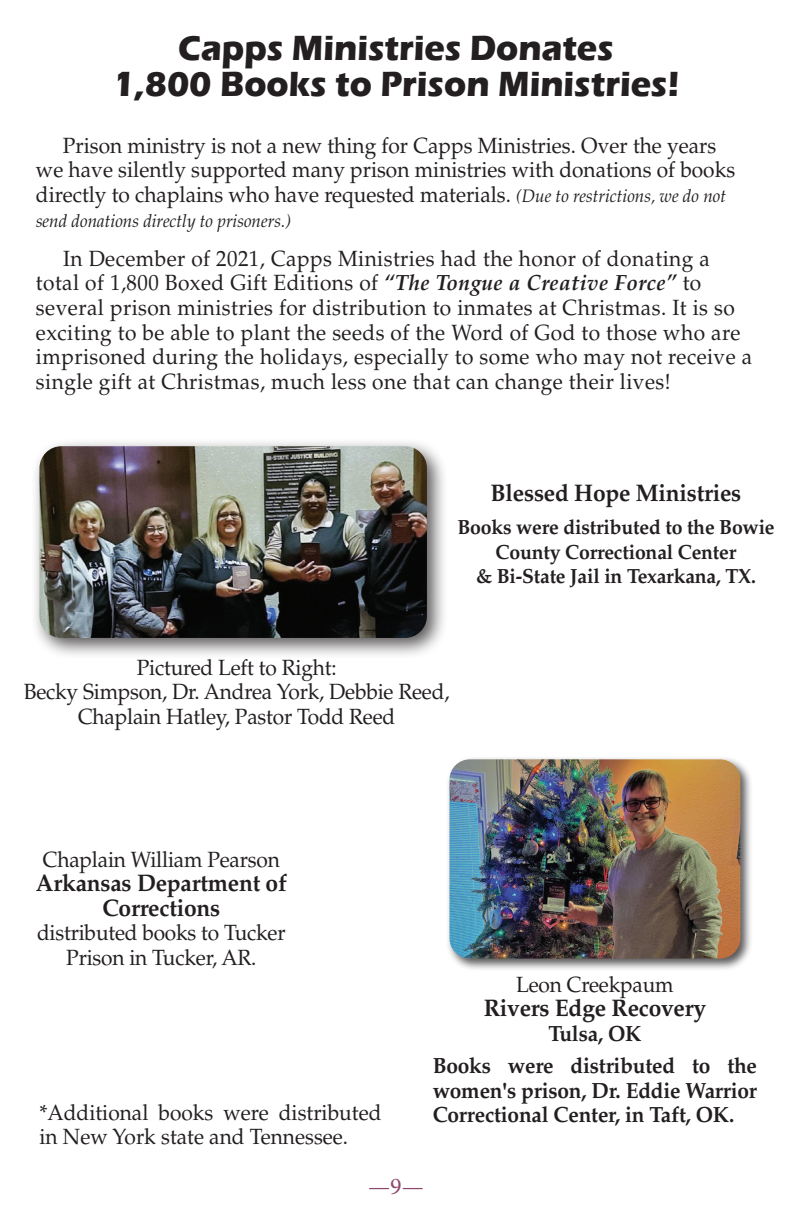
<style>
.page{position:relative;width:792px;height:1224px;background:#fff}
.page>*{position:absolute;margin:0;border:0;box-sizing:border-box;transform-origin:0 0}
.t1{font:700 36px/36px "Eras ITC";color:#231f20;text-align:center;scale:.95 1}
.t2{font:700 24px/24.6px "Palatino LT Std";letter-spacing:-.01em;color:#231f20;text-align:center;scale:.95 1}
.t3{font:24px "Minion Pro";color:#8d4a6b}
.t4{font:22px/24.6px "Palatino LT Std";color:#231f20;text-align:center;scale:.95 1}
.t5{font:22px/24.6px "Palatino LT Std";letter-spacing:.02em;color:#231f20;scale:.95 1}
.t6{font:700 22px/24.6px "Palatino LT Std";letter-spacing:-.01em;color:#231f20;text-align:justify;scale:.95 1}
.t7{font:700 20.4px/24.6px "Palatino LT Std";letter-spacing:-.01em;color:#231f20;text-align:center;scale:.95 1}
.t8{font:italic 18px "Palatino LT Std";color:#231f20;scale:.95 1}
.s1{font-style:italic;font-size:18px}
.s2{font-weight:700;font-style:italic}
</style>
<div class="page">
<div style="left:446px;top:756px;width:307px;height:216px;background:#231f20;opacity:.75"></div>
<img style="left:450px;top:759px;width:290px;height:200px">
<div style="left:30px;top:437px;width:419px;height:223px;background:#231f20;opacity:.75"></div>
<img style="left:39px;top:446px;width:388px;height:192px">
<h1 class="t1" style="left:112px;top:31px;width:599px">Capps Ministries Donates<br>1,800 Books to Prison Ministries!</h1>
<p class="t4" style="left:36px;top:133px;width:738px">Prison ministry is not a new thing for Capps Ministries. Over the years<br>we have silently supported many prison ministries with donations of books directly to chaplains who have requested materials. <span class="s1">(Due to restrictions, we do not</span></p>
<p class="t8" style="left:36px;top:210px;width:270px">send donations directly to prisoners.)</p>
<p class="t5" style="left:36px;top:246px;width:756px;text-indent:27px">In December of 2021, Capps Ministries had the honor of donating a total of 1,800 Boxed Gift Editions of <span class="s2">“The Tongue a Creative Force”</span> to several prison ministries for distribution to inmates at Christmas. It is so exciting to be able to plant the seeds of the Word of God to those who are imprisoned during the holidays, especially to some who may not receive a single gift at Christmas, much less one that can change their lives!</p>
<p class="t2" style="left:491px;top:480px;width:265px">Blessed Hope Ministries</p>
<p class="t7" style="left:457px;top:515px;width:336px">Books were distributed to the Bowie<br>County Correctional Center<br>&amp; Bi-State Jail in Texarkana, TX.</p>
<p class="t4" style="left:24px;top:655px;width:450px">Pictured Left to Right:<br>Becky Simpson, Dr. Andrea York, Debbie Reed,<br>Chaplain Hatley, Pastor Todd Reed</p>
<p class="t4" style="left:43px;top:847px;width:251px">Chaplain William Pearson</p>
<p class="t2" style="left:36px;top:871px;width:266px">Arkansas Department of<br>Corrections</p>
<p class="t4" style="left:37px;top:921px;width:263px">distributed books to Tucker<br>Prison in Tucker, AR.</p>
<p class="t4" style="left:516px;top:972px;width:167px">Leon Creekpaum</p>
<p class="t2" style="left:484px;top:996px;width:236px">Rivers Edge Recovery</p>
<p class="t6" style="left:548px;top:1022px;width:100px">Tulsa, OK</p>
<p class="t4" style="left:39px;top:1100px;width:361px;text-align:left">*Additional books were distributed in New York state and Tennessee.</p>
<p class="t6" style="left:433px;top:1053px;width:343px">Books were distributed to the women's prison, Dr. Eddie Warrior Correctional Center, in Taft, OK.</p>
<p class="t3" style="left:368px;top:1170px;width:57px">—9—</p>
</div>
